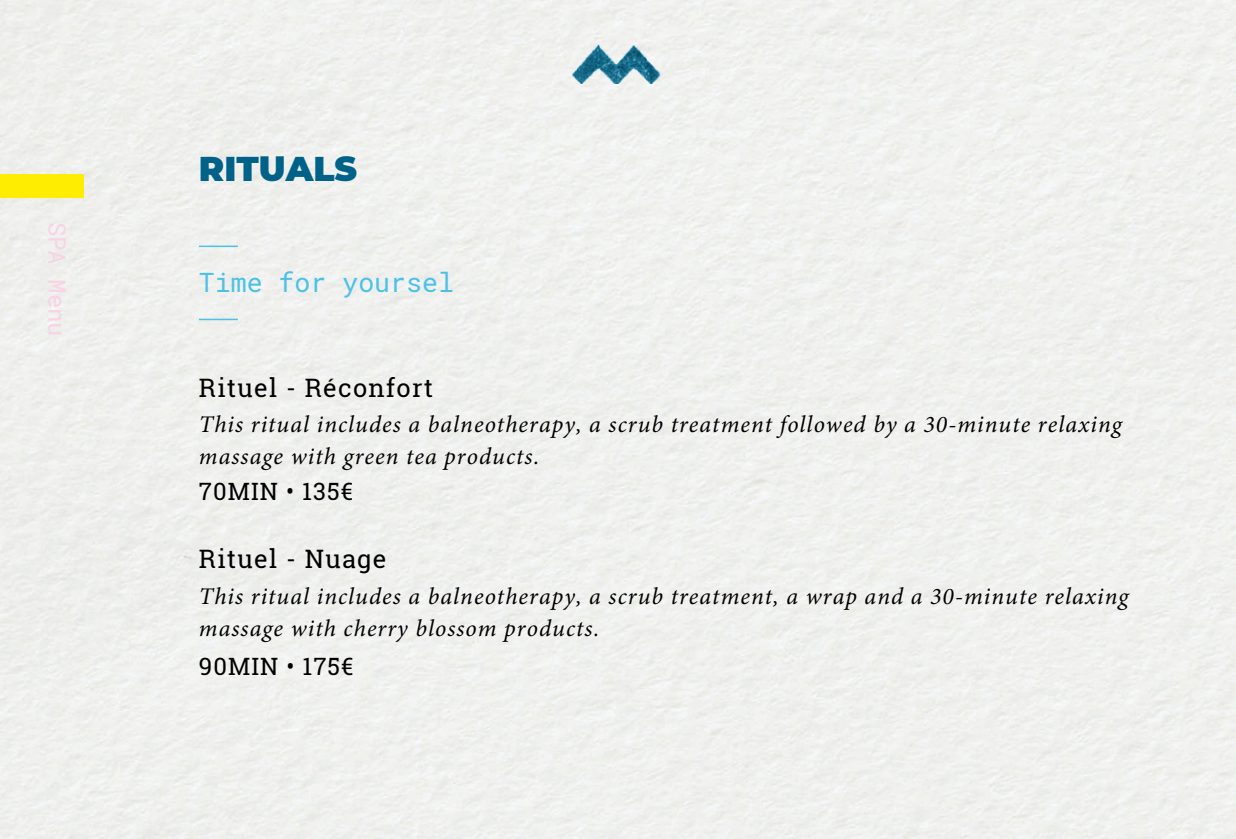
<style>
.page{position:relative;width:1236px;height:839px;background:#fff}
.page>*{position:absolute;margin:0;border:0;box-sizing:border-box;transform-origin:0 0}
.t1{font:900 34.4px "Montserrat";color:#006289}
.t2{font:26.6px "Roboto Mono";color:#4bc1e8}
.t3{font:25.4px "Roboto Slab";letter-spacing:.05em;color:#000}
.t4{font:24px "Roboto Mono";color:#f9d2e5}
.t5{font:italic 23.8px/31.8px "Minion Pro";letter-spacing:.045em;color:#000}
.t6{font:23.8px "Roboto Slab";letter-spacing:.045em;color:#000}
</style>
<div class="page">
<img style="left:569px;top:45px;width:98px;height:39px">
<hr style="left:199px;top:245px;width:39px;height:2px;background:#4bc1e8">
<hr style="left:199px;top:319px;width:39px;height:1px;background:#4bc1e8">
<div style="left:0;top:174px;width:84px;height:24px;background:#ffed00"></div>
<p class="t4" style="left:74px;top:222px;width:117px;rotate:90deg">SPA Menu</p>
<h1 class="t1" style="left:199px;top:148px;width:160px">RITUALS</h1>
<p class="t2" style="left:199px;top:264px;width:257px">Time for yoursel</p>
<p class="t3" style="left:199px;top:370px;width:236px">Rituel - Réconfort</p>
<p class="t5" style="left:199px;top:411px;width:924px">This ritual includes a balneotherapy, a scrub treatment followed by a 30-minute relaxing massage with green tea products.</p>
<p class="t6" style="left:199px;top:475px;width:156px">70MIN • 135€</p>
<p class="t3" style="left:199px;top:542px;width:189px">Rituel - Nuage</p>
<p class="t5" style="left:199px;top:582px;width:931px">This ritual includes a balneotherapy, a scrub treatment, a wrap and a 30-minute relaxing massage with cherry blossom products.</p>
<p class="t6" style="left:199px;top:650px;width:156px">90MIN • 175€</p>
</div>
